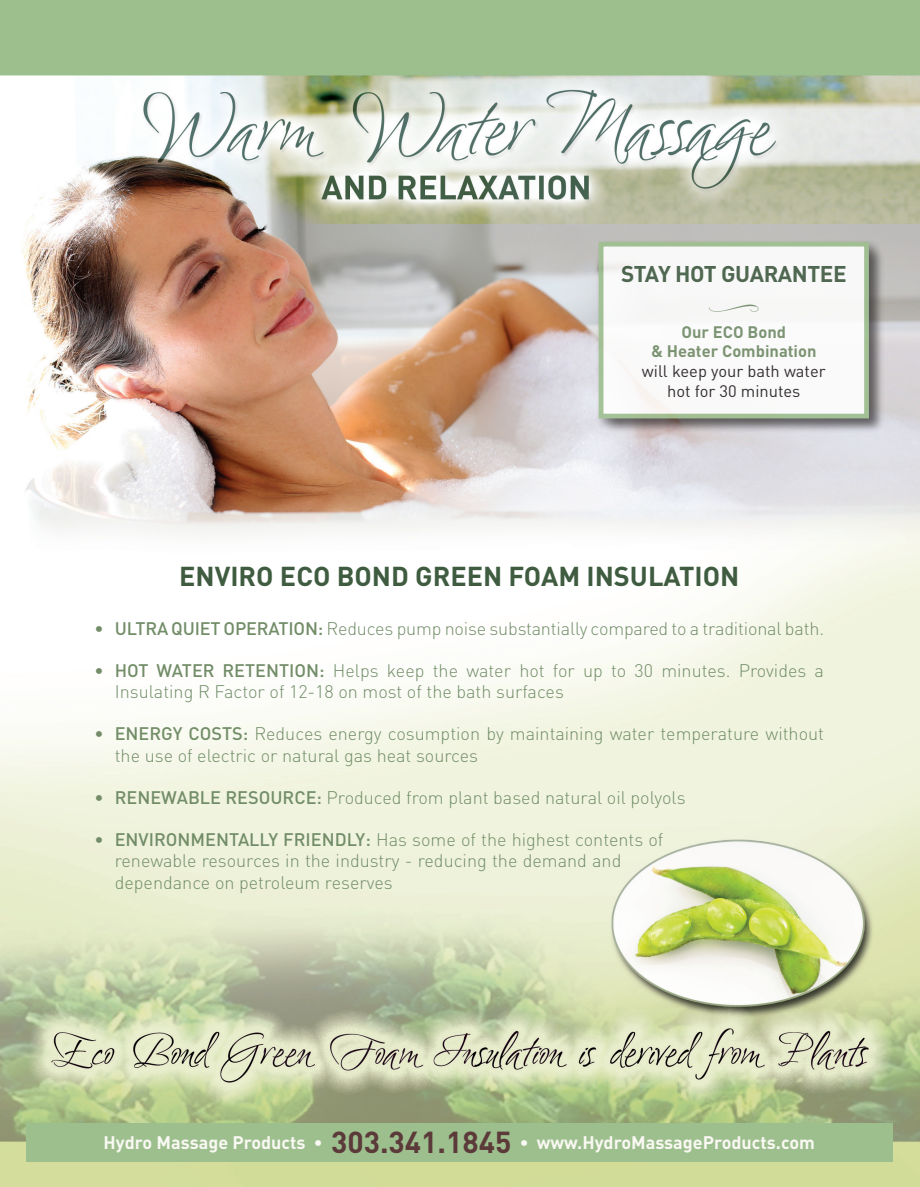
<style>
.page{position:relative;width:920px;height:1187px;background:#fff}
.page>*{position:absolute;margin:0;border:0;box-sizing:border-box;transform-origin:0 0}
.t1{font:30px "Type Embellishments Two Plain";color:#728d68}
.t2{font:700 27px "DIN";color:#3f5c40}
.t3{font:700 22.5px "DIN";letter-spacing:-.02em;color:#435e45}
.t4{font:300 18px/21.6px "DIN";color:#728d68}
.t5{font:700 18px "DIN";color:#f9f8f2}
.t6{font:16.5px/19.8px "DIN";color:#231f20;text-align:center}
.t7{font:700 16.5px "DIN";color:#728d68}
.s1{font-weight:500}
.s2{font-size:30px;color:#5b3a39}
</style>
<div class="page">
<img style="left:0;top:49px;width:919px;height:1137px">
<div style="left:26px;top:1123px;width:866px;height:39px;background:#9dbf8e"></div>
<div style="left:595px;top:238px;width:286px;height:193px;background:#231f20;opacity:.54"></div>
<div style="left:603px;top:246px;width:281px;height:189px;background:#231f20;opacity:.44"></div>
<div style="left:601px;top:244px;width:265px;height:172px;background:#fff"></div>
<div style="left:598px;top:242px;width:270px;height:176px;border:5px solid #9dbf8e"></div>
<div style="left:0;top:0;width:919px;height:49px;background:#9dbf8e"></div>
<p class="t3" style="left:621px;top:259px;width:227px">STAY HOT GUARANTEE</p>
<h1 class="t1" style="left:707px;top:296px;width:54px">=</h1>
<p class="t7" style="left:651px;top:341px;width:167px">&amp; Heater Combination</p>
<p class="t6" style="left:641px;top:361px;width:185px">will keep your bath water hot for 30 minutes</p>
<p class="t7" style="left:681px;top:321px;width:106px">Our ECO Bond</p>
<h2 class="t2" style="left:179px;top:559px;width:561px">ENVIRO ECO BOND GREEN FOAM INSULATION</h2>
<p class="t4" style="left:94px;top:617px;width:731px"><span class="s1">• ULTRA QUIET OPERATION:</span> Reduces pump noise substantially compared to a traditional bath.</p>
<p class="t4" style="left:115px;top:659px;width:710px;text-indent:-20px"><span class="s1">• HOT WATER RETENTION:</span> Helps keep the water hot for up to 30 minutes. Provides a<br>Insulating R Factor of 12-18 on most of the bath surfaces</p>
<p class="t4" style="left:115px;top:722px;width:710px;text-indent:-20px"><span class="s1">• ENERGY COSTS:</span> Reduces energy cosumption by maintaining water temperature without the use of electric or natural gas heat sources</p>
<p class="t4" style="left:94px;top:786px;width:592px"><span class="s1">• RENEWABLE RESOURCE:</span> Produced from plant based natural oil polyols</p>
<p class="t4" style="left:115px;top:828px;width:550px;text-indent:-20px"><span class="s1">• ENVIRONMENTALLY FRIENDLY:</span> Has some of the highest contents of renewable resources in the industry - reducing the demand and dependance on petroleum reserves</p>
<p class="t5" style="left:104px;top:1130px;width:712px">Hydro Massage Products • <span class="s2">303.341.1845</span> • www.HydroMassageProducts.com</p>
</div>
